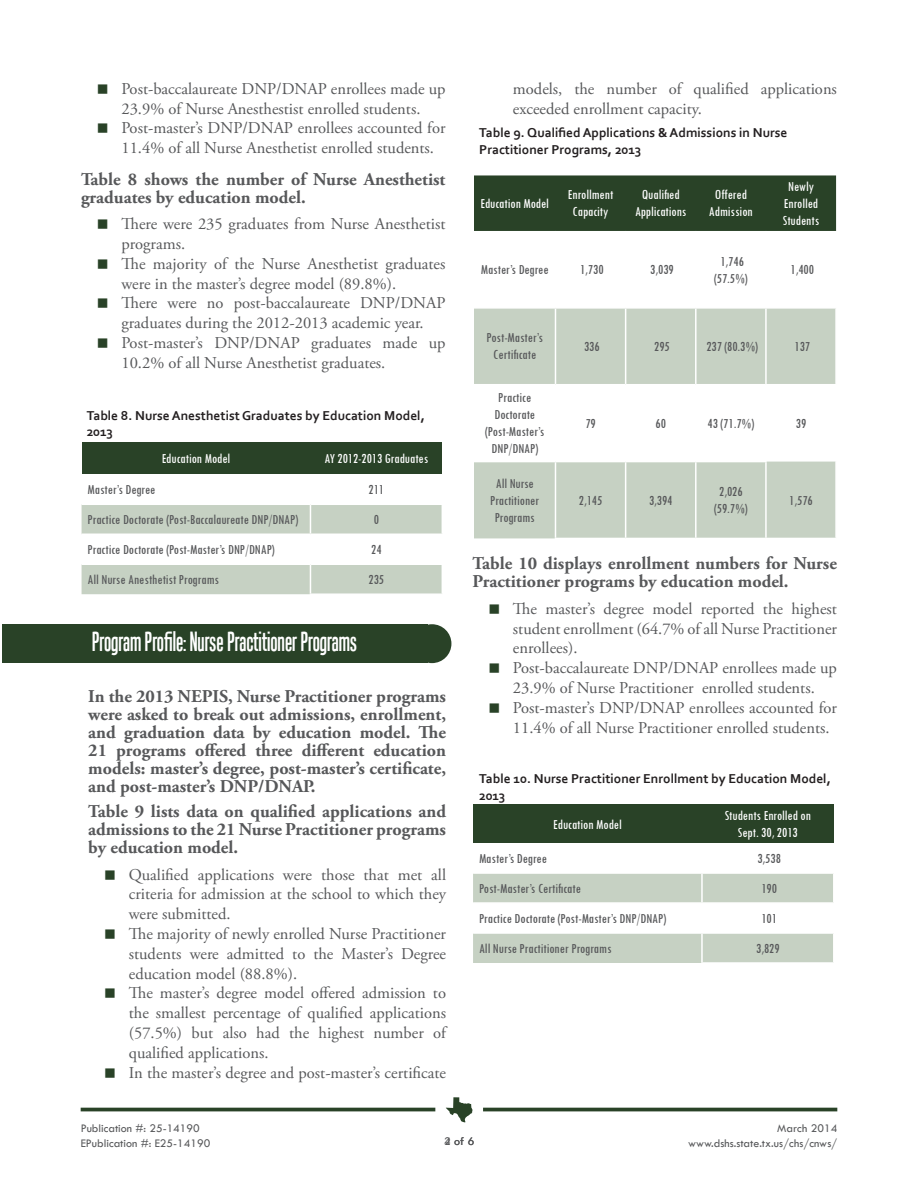
<style>
.page{position:relative;width:918px;height:1188px;background:#fff}
.page>*{position:absolute;margin:0;border:0;box-sizing:border-box;transform-origin:0 0}
.Header_2{font:27px "Tandelle";color:#fff}
.Header_3{font:700 18px/18px "Adobe Garamond Pro";color:#57585a}
.t1{font:16.5px/19.8px "Adobe Garamond Pro";color:#57585a}
.Table_text{font:condensed 14.25px/17.1px "Tw Cen";color:#57585a;text-align:center}
.TableHeader{font:condensed 14.25px/17.1px "Tw Cen";color:#fff;text-align:center}
.Figure_Header_1{font:700 13.5px/16.2px "Corbel";color:#231f20}
.t2{font:12px "Tw Cen";color:#57585a}
</style>
<div class="page">
<hr style="left:81px;top:1108px;width:354px;height:3px;background:#294227">
<svg style="left:446px;top:1097px;width:27px;height:26px"></svg>
<hr style="left:483px;top:1108px;width:354px;height:3px;background:#294227">
<div style="left:82px;top:443px;width:228px;height:31px;background:#294227"></div>
<div style="left:310px;top:443px;width:132px;height:31px;background:#294227"></div>
<svg style="left:82px;top:504px;width:360px;height:90px"></svg>
<hr style="left:310px;top:593px;width:133px;height:2px;background:#fff">
<div style="left:2px;top:624px;width:425px;height:39px;background:#294227"></div>
<div style="left:413px;top:624px;width:38px;height:39px;background:#294227;border-radius:50%"></div>
<div style="left:474px;top:175px;width:362px;height:56px;background:#294227"></div>
<svg style="left:474px;top:309px;width:361px;height:229px;fill:#c6d1c3"></svg>
<hr style="left:555px;top:309px;width:1px;height:75px;background:#fff">
<hr style="left:625px;top:309px;width:1px;height:75px;background:#fff">
<hr style="left:695px;top:309px;width:2px;height:75px;background:#fff">
<hr style="left:765px;top:309px;width:2px;height:75px;background:#fff">
<hr style="left:474px;top:384px;width:81px;height:1px;background:#fff">
<hr style="left:555px;top:384px;width:71px;height:1px;background:#fff">
<hr style="left:555px;top:385px;width:1px;height:76px;background:#fff">
<hr style="left:626px;top:384px;width:70px;height:1px;background:#fff">
<hr style="left:625px;top:385px;width:1px;height:76px;background:#fff">
<hr style="left:696px;top:384px;width:70px;height:1px;background:#fff">
<hr style="left:695px;top:385px;width:2px;height:76px;background:#fff">
<hr style="left:766px;top:384px;width:71px;height:1px;background:#fff">
<hr style="left:765px;top:385px;width:2px;height:76px;background:#fff">
<hr style="left:474px;top:461px;width:81px;height:1px;background:#fff">
<hr style="left:555px;top:461px;width:71px;height:1px;background:#fff">
<hr style="left:555px;top:462px;width:1px;height:76px;background:#fff">
<hr style="left:626px;top:461px;width:70px;height:1px;background:#fff">
<hr style="left:625px;top:462px;width:1px;height:76px;background:#fff">
<hr style="left:696px;top:461px;width:71px;height:1px;background:#fff">
<hr style="left:695px;top:462px;width:2px;height:76px;background:#fff">
<hr style="left:765px;top:462px;width:2px;height:76px;background:#fff">
<div style="left:473px;top:805px;width:229px;height:38px;background:#294227"></div>
<div style="left:702px;top:805px;width:132px;height:38px;background:#294227"></div>
<svg style="left:473px;top:874px;width:360px;height:89px"></svg>
<hr style="left:701px;top:874px;width:2px;height:28px;background:#fff">
<hr style="left:473px;top:902px;width:229px;height:2px;background:#fff">
<hr style="left:701px;top:904px;width:2px;height:28px;background:#fff">
<hr style="left:473px;top:932px;width:229px;height:2px;background:#fff">
<hr style="left:701px;top:934px;width:2px;height:28px;background:#fff">
<hr style="left:702px;top:902px;width:133px;height:2px;background:#fff">
<hr style="left:702px;top:932px;width:133px;height:2px;background:#fff">
<hr style="left:701px;top:962px;width:134px;height:2px;background:#fff">
<p class="t1" style="left:121px;top:79px;width:326px">Post-baccalaureate DNP/DNAP enrollees made up<br>23.9% of Nurse Anesthestist enrolled students.</p>
<p class="t1" style="left:121px;top:119px;width:326px">Post-master’s DNP/DNAP enrollees accounted for<br>11.4% of all Nurse Anesthetist enrolled students.</p>
<p class="Header_3" style="left:81px;top:170px;width:366px">Table 8 shows the number of Nurse Anesthetist graduates by education model.</p>
<p class="t1" style="left:121px;top:215px;width:325px">There were 235 graduates from Nurse Anesthetist programs.</p>
<p class="t1" style="left:121px;top:254px;width:325px">The majority of the Nurse Anesthetist graduates were in the master’s degree model (89.8%).</p>
<p class="t1" style="left:121px;top:294px;width:325px">There were no post-baccalaureate DNP/DNAP graduates during the 2012-2013 academic year.</p>
<p class="t1" style="left:121px;top:334px;width:325px">Post-master’s DNP/DNAP graduates made up<br>10.2% of all Nurse Anesthetist graduates.</p>
<p class="Figure_Header_1" style="left:87px;top:407px;width:340px">Table 8. Nurse Anesthetist Graduates by Education Model,<br>2013</p>
<p class="TableHeader" style="left:162px;top:450px;width:70px">Education Model</p>
<p class="TableHeader" style="left:324px;top:450px;width:105px">AY 2012-2013 Graduates</p>
<p class="Table_text" style="left:88px;top:481px;width:69px">Master’s Degree</p>
<p class="Table_text" style="left:369px;top:481px;width:17px">211</p>
<p class="Table_text" style="left:88px;top:511px;width:212px">Practice Doctorate (Post-Baccalaureate DNP/DNAP)</p>
<p class="Table_text" style="left:374px;top:511px;width:7px">0</p>
<p class="Table_text" style="left:88px;top:541px;width:189px">Practice Doctorate (Post-Master’s DNP/DNAP)</p>
<p class="Table_text" style="left:371px;top:541px;width:12px">24</p>
<p class="Table_text" style="left:88px;top:571px;width:133px">All Nurse Anesthetist Programs</p>
<p class="Table_text" style="left:369px;top:571px;width:17px">235</p>
<p class="Header_2" style="left:92px;top:626px;width:267px">Program Profile: Nurse Practitioner Programs</p>
<p class="Header_3" style="left:88px;top:688px;width:359px">In the 2013 NEPIS, Nurse Practitioner programs</p>
<p class="Header_3" style="left:88px;top:706px;width:359px;text-align:justify">were asked to break out admissions, enrollment, and graduation data by education model. The 21 programs offered three different education models: master’s degree, post-master’s certificate, and post-master’s DNP/DNAP.</p>
<p class="Header_3" style="left:88px;top:803px;width:359px;text-align:justify">Table 9 lists data on qualified applications and admissions to the 21 Nurse Practitioner programs by education model.</p>
<p class="t1" style="left:129px;top:865px;width:319px">Qualified applications were those that met all criteria for admission at the school to which they were submitted.<br>The majority of newly enrolled Nurse Practitioner students were admitted to the Master’s Degree education model (88.8%).<br>The master’s degree model offered admission to the smallest percentage of qualified applications (57.5%) but also had the highest number of qualified applications.<br>In the master’s degree and post-master’s certificate</p>
<p class="t1" style="left:513px;top:79px;width:326px">models, the number of qualified applications exceeded enrollment capacity.</p>
<h2 class="Figure_Header_1" style="left:479px;top:125px;width:310px">Table 9. Qualified Applications &amp; Admissions in Nurse<br>Practitioner Programs, 2013</h2>
<p class="TableHeader" style="left:480px;top:195px;width:70px">Education Model</p>
<p class="TableHeader" style="left:568px;top:186px;width:47px">Enrollment<br>Capacity</p>
<p class="TableHeader" style="left:635px;top:186px;width:53px">Qualified<br>Applications</p>
<p class="TableHeader" style="left:709px;top:186px;width:45px">Offered<br>Admission</p>
<p class="TableHeader" style="left:783px;top:177px;width:38px">Newly<br>Enrolled<br>Students</p>
<p class="Table_text" style="left:481px;top:261px;width:69px">Master’s Degree</p>
<p class="Table_text" style="left:580px;top:261px;width:25px">1,730</p>
<p class="Table_text" style="left:650px;top:261px;width:25px">3,039</p>
<p class="Table_text" style="left:714px;top:252px;width:35px">1,746 (57.5%)</p>
<p class="Table_text" style="left:791px;top:261px;width:25px">1,400</p>
<p class="Table_text" style="left:487px;top:329px;width:58px">Post-Master’s<br>Certificate</p>
<p class="Table_text" style="left:584px;top:338px;width:17px">336</p>
<p class="Table_text" style="left:654px;top:338px;width:17px">295</p>
<p class="Table_text" style="left:706px;top:338px;width:53px">237 (80.3%)</p>
<p class="Table_text" style="left:795px;top:338px;width:17px">137</p>
<p class="Table_text" style="left:494px;top:389px;width:42px;text-align:left">Practice<br>Doctorate</p>
<p class="Table_text" style="left:485px;top:423px;width:61px">(Post-Master’s<br>DNP/DNAP)</p>
<p class="Table_text" style="left:585px;top:414px;width:12px">79</p>
<p class="Table_text" style="left:656px;top:414px;width:12px">60</p>
<p class="Table_text" style="left:708px;top:414px;width:48px">43 (71.7%)</p>
<p class="Table_text" style="left:796px;top:414px;width:12px">39</p>
<p class="Table_text" style="left:490px;top:474px;width:51px">All Nurse<br>Practitioner<br>Programs</p>
<p class="Table_text" style="left:579px;top:491px;width:25px">2,145</p>
<p class="Table_text" style="left:649px;top:491px;width:25px">3,394</p>
<p class="Table_text" style="left:714px;top:483px;width:35px">2,026 (59.7%)</p>
<p class="Table_text" style="left:789px;top:491px;width:25px">1,576</p>
<p class="Header_3" style="left:472px;top:555px;width:366px">Table 10 displays enrollment numbers for Nurse<br>Practitioner programs by education model.</p>
<p class="t1" style="left:513px;top:599px;width:326px;text-align:justify">The master’s degree model reported the highest student enrollment (64.7% of all Nurse Practitioner enrollees).</p>
<p class="t1" style="left:513px;top:659px;width:326px">Post-baccalaureate DNP/DNAP enrollees made up<br>23.9% of Nurse Practitioner enrolled students.</p>
<p class="t1" style="left:513px;top:698px;width:326px">Post-master’s DNP/DNAP enrollees accounted for<br>11.4% of all Nurse Practitioner enrolled students.</p>
<p class="Figure_Header_1" style="left:479px;top:770px;width:353px">Table 10. Nurse Practitioner Enrollment by Education Model,<br>2013</p>
<p class="TableHeader" style="left:553px;top:815px;width:70px">Education Model</p>
<p class="TableHeader" style="left:725px;top:807px;width:88px">Students Enrolled on</p>
<p class="TableHeader" style="left:738px;top:824px;width:61px">Sept. 30, 2013</p>
<p class="Table_text" style="left:479px;top:849px;width:69px">Master’s Degree</p>
<p class="Table_text" style="left:757px;top:849px;width:25px">3,538</p>
<p class="Table_text" style="left:479px;top:879px;width:103px">Post-Master’s Certificate</p>
<p class="Table_text" style="left:761px;top:879px;width:17px">190</p>
<p class="Table_text" style="left:479px;top:909px;width:189px">Practice Doctorate (Post-Master’s DNP/DNAP)</p>
<p class="Table_text" style="left:761px;top:909px;width:17px">101</p>
<p class="Table_text" style="left:479px;top:939px;width:134px">All Nurse Practitioner Programs</p>
<p class="Table_text" style="left:756px;top:939px;width:25px">3,829</p>
<p class="t2" style="left:81px;top:1121px;width:121px">Publication #: 25-14190</p>
<p class="t2" style="left:777px;top:1121px;width:62px">March 2014</p>
<p class="t2" style="left:81px;top:1136px;width:131px">EPublication #: E25-14190</p>
<p class="t2" style="left:444px;top:1134px;width:32px">2 of 6</p>
<p class="t2" style="left:444px;top:1134px;width:8px">4</p>
<p class="t2" style="left:688px;top:1136px;width:151px">www.dshs.state.tx.us/chs/cnws/</p>
</div>
